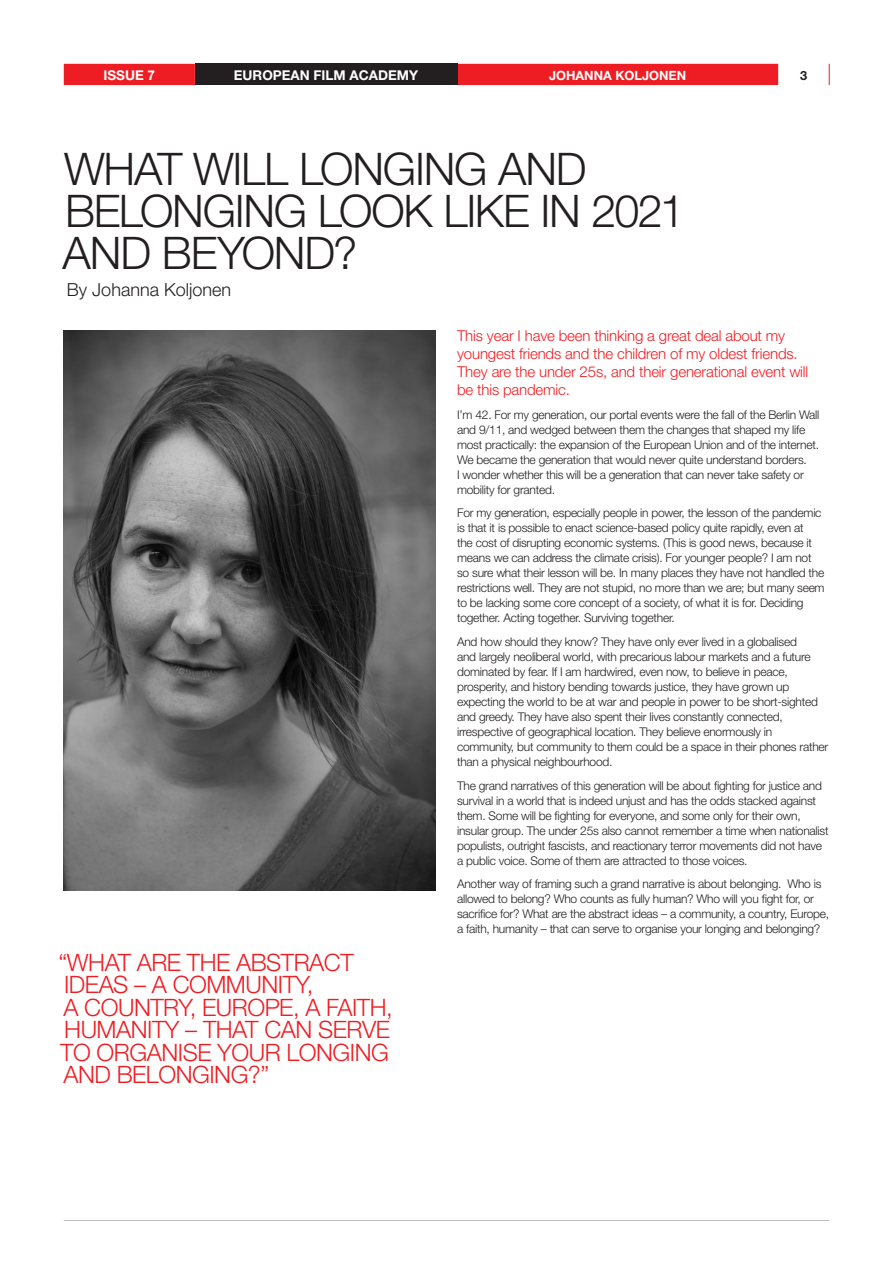
<style>
.page{position:relative;width:893px;height:1263px;background:#fff}
.page>*{position:absolute;margin:0;border:0;box-sizing:border-box;transform-origin:0 0}
.t1{font:300 45px/42px "Helvetica Neue LT Std";letter-spacing:-.03em;color:#231f20}
.t2{font:300 24px/22.5px "Helvetica Neue LT Std";letter-spacing:-.02em;color:#ee1d23}
.t3{font:300 18px "Helvetica Neue LT Std";color:#231f20}
.Main_Text{font:300 15px/18px "Helvetica Neue LT Std";letter-spacing:-.01em;color:#ee1d23}
.t4{font:700 13.5px "Helvetica Neue LT Std";color:#fff}
.t5{font:700 12.75px "Helvetica Neue LT Std";color:#fff}
.t6{font:700 12.75px "Helvetica Neue LT Std";color:#231f20}
.Main_Text-2{font:300 12px/15px "Helvetica Neue LT Std";letter-spacing:-.02em;color:#231f20}
</style>
<div class="page">
<hr style="left:64px;top:1220px;width:765px;height:1px;background:#bcbdc0">
<div style="left:64px;top:64px;width:714px;height:21px;background:#ee1d23"></div>
<div style="left:195px;top:64px;width:262px;height:21px;background:#231f20"></div>
<svg style="left:829px;top:64px;width:1px;height:21px"></svg>
<img style="left:64px;top:331px;width:372px;height:560px">
<p class="t4" style="left:104px;top:67px;width:53px">ISSUE 7</p>
<p class="t4" style="left:234px;top:67px;width:186px">EUROPEAN FILM ACADEMY</p>
<p class="t5" style="left:549px;top:67px;width:139px">JOHANNA KOLJONEN</p>
<p class="t6" style="left:800px;top:67px;width:9px">3</p>
<p class="t1" style="left:63px;top:147px;width:624px">WHAT WILL LONGING AND<br>BELONGING LOOK LIKE IN 2021<br>AND BEYOND?</p>
<p class="t3" style="left:67px;top:278px;width:166px">By Johanna Koljonen</p>
<p class="Main_Text" style="left:457px;top:327px;width:353px">This year I have been thinking a great deal about my youngest friends and the children of my oldest friends.<br>They are the under 25s, and their generational event will be this pandemic.</p>
<p class="Main_Text-2" style="left:457px;top:407px;width:364px">I’m 42. For my generation, our portal events were the fall of the Berlin Wall and 9/11, and wedged between them the changes that shaped my life most practically: the expansion of the European Union and of the internet.<br>We became the generation that would never quite understand borders.<br>I wonder whether this will be a generation that can never take safety or mobility for granted.</p>
<p class="Main_Text-2" style="left:457px;top:505px;width:369px">For my generation, especially people in power, the lesson of the pandemic is that it is possible to enact science-based policy quite rapidly, even at<br>the cost of disrupting economic systems. (This is good news, because it means we can address the climate crisis). For younger people? I am not so sure what their lesson will be. In many places they have not handled the restrictions well. They are not stupid, no more than we are; but many seem to be lacking some core concept of a society, of what it is for. Deciding together. Acting together. Surviving together.</p>
<p class="Main_Text-2" style="left:457px;top:634px;width:373px">And how should they know? They have only ever lived in a globalised<br>and largely neoliberal world, with precarious labour markets and a future dominated by fear. If I am hardwired, even now, to believe in peace, prosperity, and history bending towards justice, they have grown up expecting the world to be at war and people in power to be short-sighted and greedy. They have also spent their lives constantly connected, irrespective of geographical location. They believe enormously in community, but community to them could be a space in their phones rather than a physical neighbourhood.</p>
<p class="Main_Text-2" style="left:457px;top:777px;width:373px">The grand narratives of this generation will be about fighting for justice and survival in a world that is indeed unjust and has the odds stacked against them. Some will be fighting for everyone, and some only for their own, insular group. The under 25s also cannot remember a time when nationalist populists, outright fascists, and reactionary terror movements did not have a public voice. Some of them are attracted to those voices.</p>
<p class="Main_Text-2" style="left:457px;top:876px;width:374px">Another way of framing such a grand narrative is about belonging. Who is allowed to belong? Who counts as fully human? Who will you fight for, or sacrifice for? What are the abstract ideas – a community, a country, Europe, a faith, humanity – that can serve to organise your longing and belonging?</p>
<p class="t2" style="left:59px;top:950px;width:336px">“WHAT ARE THE ABSTRACT<br>IDEAS – A COMMUNITY,<br>A COUNTRY, EUROPE, A FAITH,<br>HUMANITY – THAT CAN SERVE<br>TO ORGANISE YOUR LONGING<br>AND BELONGING?”</p>
</div>
